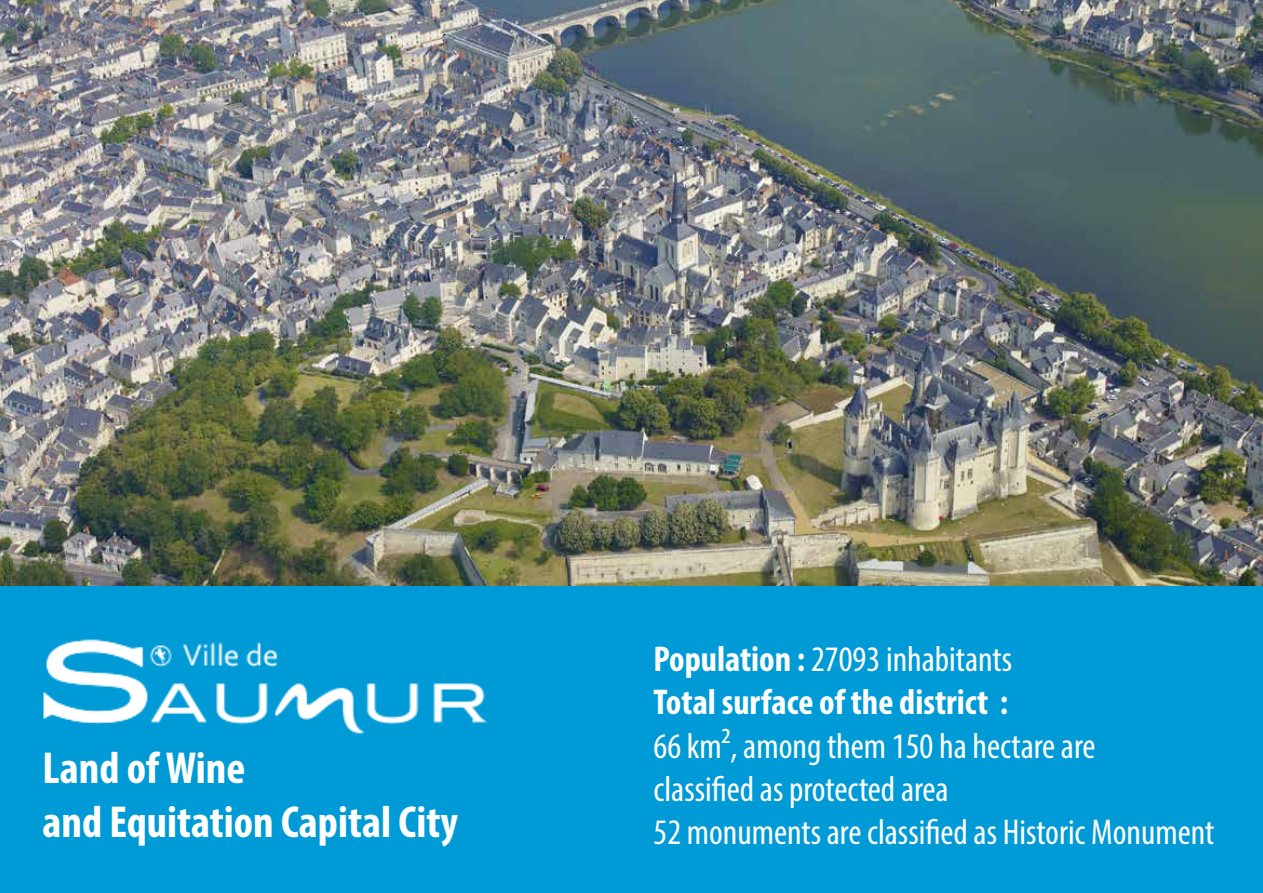
<style>
.page{position:relative;width:1263px;height:893px;background:#fff}
.page>*{position:absolute;margin:0;border:0;box-sizing:border-box;transform-origin:0 0}
.t1{font:700 condensed 45px/54px "Myriad Pro";color:#fff}
.t2{font:condensed 36px/43.2px "Myriad Pro";color:#fff}
.t3{font:700 condensed 36px/43.2px "Myriad Pro";color:#fff}
.s1{font-weight:400}
</style>
<div class="page">
<div style="left:0;top:584px;width:1263px;height:309px;background:#009ad7"></div>
<img style="left:0;top:0;width:1263px;height:585px">
<img style="left:43px;top:639px;width:445px;height:95px">
<p class="t1" style="left:43px;top:740px;width:417px">Land of Wine<br>and Equitation Capital City</p>
<p class="t3" style="left:653px;top:637px;width:360px">Population : <span class="s1">27093 inhabitants<br></span>Total surface of the district :</p>
<p class="t2" style="left:653px;top:724px;width:562px">66 km², among them 150 ha hectare are<br>classified as protected area<br>52 monuments are classified as Historic Monument</p>
</div>
